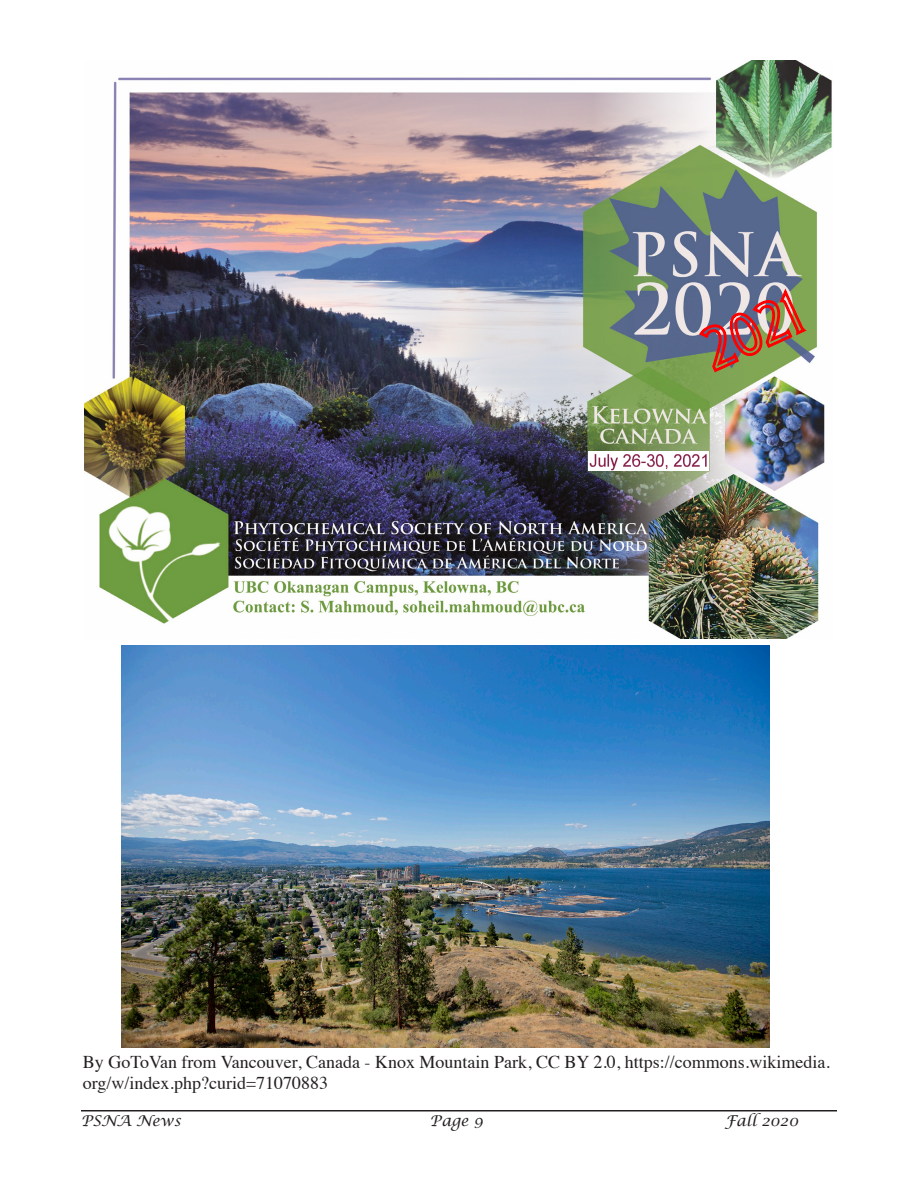
<style>
.page{position:relative;width:918px;height:1188px;background:#fff}
.page>*{position:absolute;margin:0;border:0;box-sizing:border-box;transform-origin:0 0}
.t1{font:64.65px "Desdemona";color:#f00}
.t2{font:18px/21.6px "Times";color:#231f20}
.t3{font:italic 15px "Lucida Calligraphy";color:#231f20}
</style>
<div class="page">
<hr style="left:81px;top:1110px;width:756px;height:2px;background:#231f20">
<img style="left:85px;top:60px;width:747px;height:579px">
<img style="left:122px;top:646px;width:648px;height:402px">
<img style="left:588px;top:451px;width:121px;height:19px">
<p class="t1" style="left:689px;top:315px;width:104px;rotate:-24deg">2021</p>
<p class="t2" style="left:83px;top:1049px;width:748px">By GoToVan from Vancouver, Canada - Knox Mountain Park, CC BY 2.0, https://commons.wikimedia. org/w/index.php?curid=71070883</p>
<p class="t3" style="left:81px;top:1112px;width:101px">PSNA News</p>
<p class="t3" style="left:430px;top:1112px;width:55px">Page 9</p>
<p class="t3" style="left:725px;top:1112px;width:75px">Fall 2020</p>
</div>
